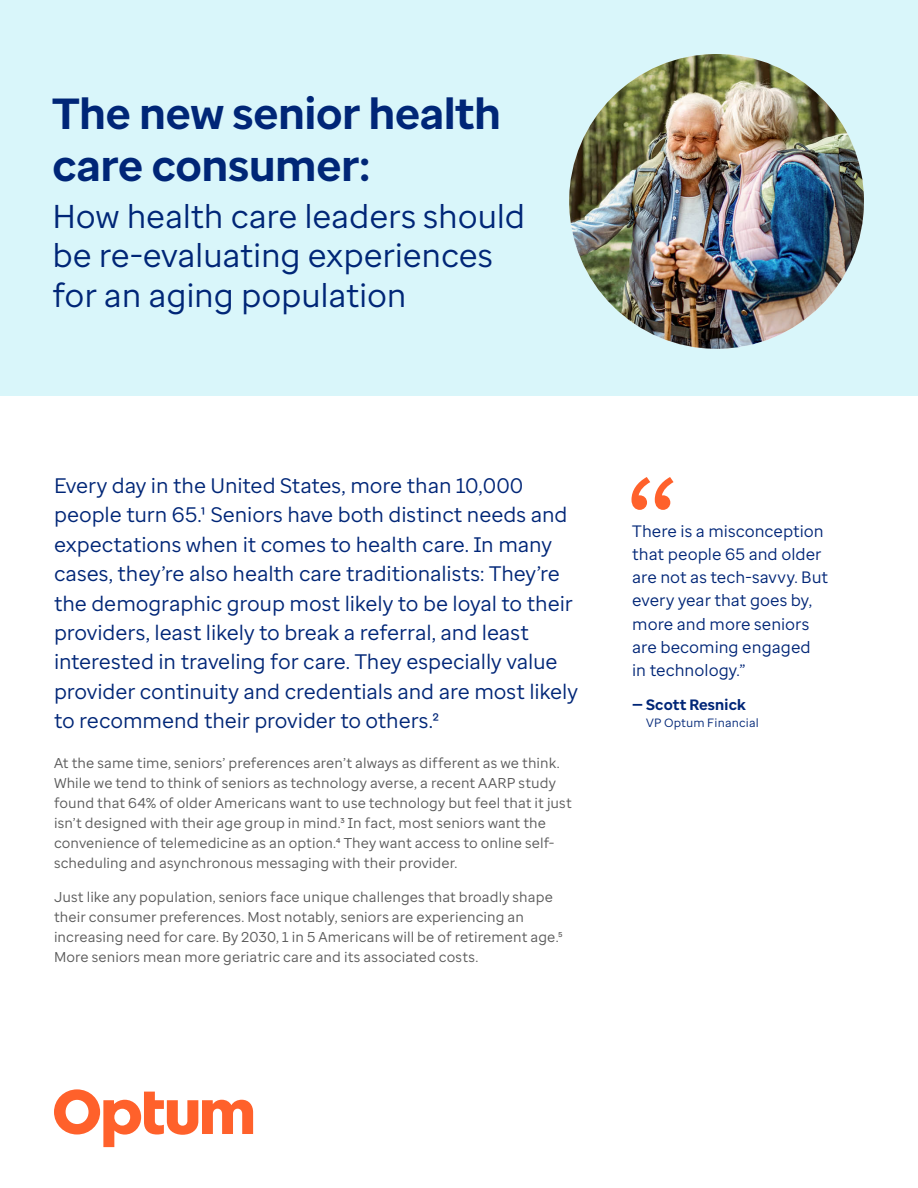
<style>
.page{position:relative;width:918px;height:1188px;background:#fff}
.page>*{position:absolute;margin:0;border:0;box-sizing:border-box;transform-origin:0 0}
.t1{font:700 43.5px/52.2px "Enterprise Sans";color:#002677}
.t2{font:33px/39.6px "Enterprise Sans";letter-spacing:-.01em;color:#002677}
.t3{font:21px/29.4px "Enterprise Sans";letter-spacing:-.005em;color:#002677}
.t4{font:16.5px/23.1px "Enterprise Sans";color:#002677}
.t5{font:700 15px "Enterprise Sans";letter-spacing:.01em;color:#002677}
.t6{font:14.25px/20px "Enterprise Sans";letter-spacing:.005em;color:#5a5a5a}
.t7{font:12px "Enterprise Sans";letter-spacing:.01em;color:#002677}
</style>
<div class="page">
<div style="left:0;top:0;width:918px;height:396px;background:#d9f6fa"></div>
<img style="left:569px;top:54px;width:295px;height:295px;border-radius:147px">
<svg style="left:632px;top:477px;width:42px;height:33px"></svg>
<svg style="left:54px;top:1089px;width:199px;height:58px"></svg>
<h1 class="t1" style="left:52px;top:88px;width:450px">The new senior health care consumer:</h1>
<h2 class="t2" style="left:52px;top:196px;width:474px">How health care leaders should be re-evaluating experiences for an aging population</h2>
<p class="t3" style="left:54px;top:471px;width:526px">Every day in the United States, more than 10,000 people turn 65.¹ Seniors have both distinct needs and expectations when it comes to health care. In many cases, they’re also health care traditionalists: They’re the demographic group most likely to be loyal to their providers, least likely to break a referral, and least interested in traveling for care. They especially value provider continuity and credentials and are most likely to recommend their provider to others.²</p>
<p class="t6" style="left:54px;top:753px;width:519px">At the same time, seniors’ preferences aren’t always as different as we think.<br>While we tend to think of seniors as technology averse, a recent AARP study found that 64% of older Americans want to use technology but feel that it just isn’t designed with their age group in mind.³ In fact, most seniors want the convenience of telemedicine as an option.⁴ They want access to online self&shy;scheduling and asynchronous messaging with their provider.</p>
<p class="t6" style="left:54px;top:887px;width:510px">Just like any population, seniors face unique challenges that broadly shape their consumer preferences. Most notably, seniors are experiencing an increasing need for care. By 2030, 1 in 5 Americans will be of retirement age.⁵<br>More seniors mean more geriatric care and its associated costs.</p>
<p class="t4" style="left:632px;top:520px;width:198px">There is a misconception that people 65 and older are not as tech-savvy. But every year that goes by, more and more seniors are becoming engaged in technology.”</p>
<p class="t5" style="left:632px;top:695px;width:115px">— Scott Resnick</p>
<p class="t7" style="left:646px;top:715px;width:114px">VP Optum Financial</p>
</div>
